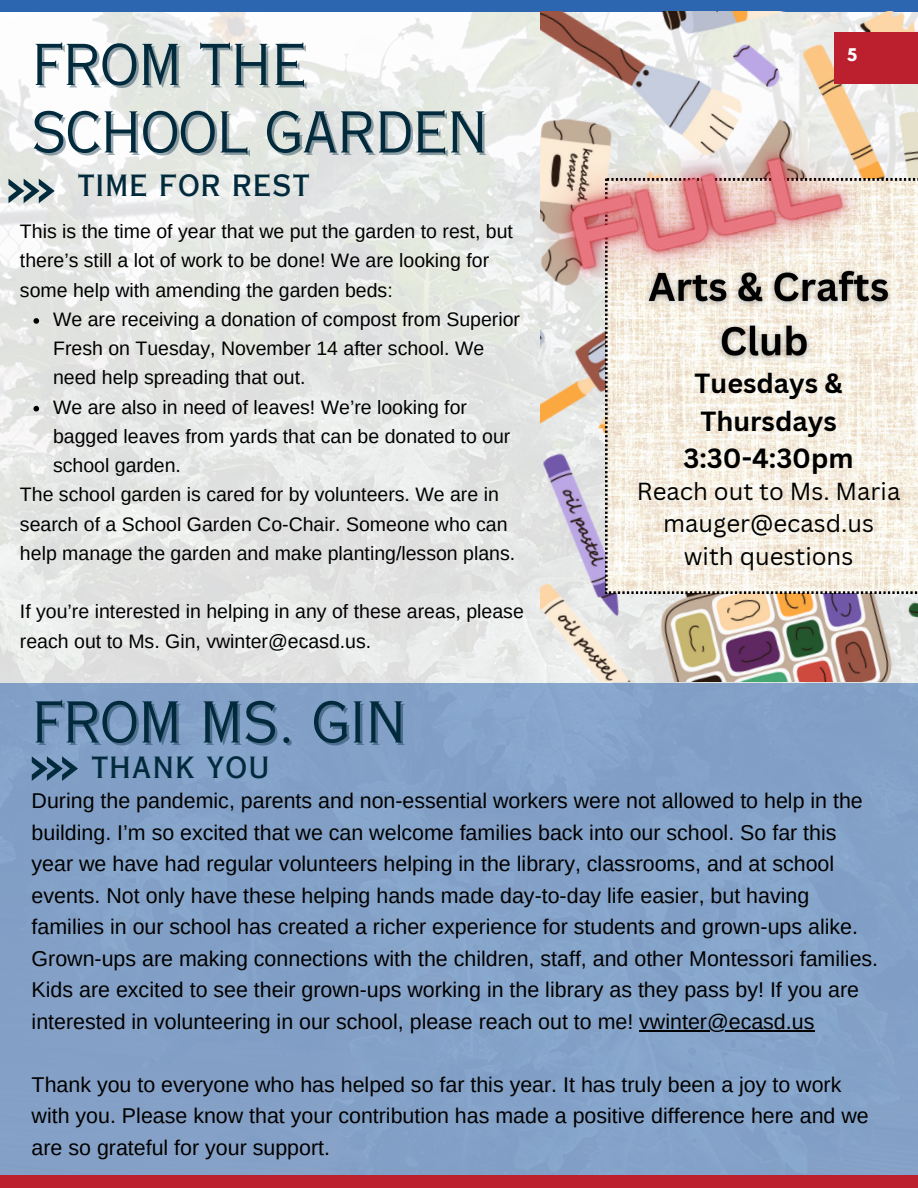
<style>
.page{position:relative;width:918px;height:1188px;background:#fff}
.page>*{position:absolute;margin:0;border:0;box-sizing:border-box;transform-origin:0 0}
.t1{font:56.4px/67.5px "Copperplate Gothic LT Pro 29 AB";color:#022a3d}
.t2{font:29.1px "Copperplate Gothic LT Pro 30 AB";letter-spacing:.05em;color:#022a3d}
.t3{font:700 27px/37.2px "Canva Sans";color:#000;text-align:center}
.t4{font:24px/32.7px "Canva Sans";color:#000;text-align:center}
.t5{font:21.45px/31.5px "Arimo";color:#000}
.t6{font:19.5px/29.2px "Arimo";color:#000}
.t7{font:700 15.45px "League Spartan";color:#fff}
</style>
<div class="page">
<img style="left:0;top:12px;width:918px;height:672px">
<div style="left:0;top:0;width:918px;height:12px;background:#2c65b0"></div>
<div style="left:0;top:684px;width:918px;height:504px;background:#84a1c7"></div>
<div style="left:0;top:1175px;width:918px;height:13px;background:#bc202f"></div>
<img style="left:541px;top:12px;width:377px;height:669px">
<svg style="left:8px;top:179px;width:46px;height:24px"></svg>
<svg style="left:32px;top:756px;width:46px;height:25px"></svg>
<svg style="left:605px;top:382px;width:313px;height:212px"></svg>
<svg style="left:33px;top:318px;width:6px;height:6px"></svg>
<svg style="left:33px;top:406px;width:6px;height:5px"></svg>
<hr style="left:639px;top:1030px;width:175px;height:1px;background:#000">
<img style="left:466px;top:32px;width:452px;height:350px">
<p class="t1" style="left:32px;top:38px;width:458px">FROM THE<br>SCHOOL GARDEN</p>
<p class="t2" style="left:78px;top:175px;width:233px">TIME FOR REST</p>
<p class="t6" style="left:20px;top:217px;width:495px">This is the time of year that we put the garden to rest, but there’s still a lot of work to be done! We are looking for some help with amending the garden beds:</p>
<p class="t6" style="left:53px;top:305px;width:469px">We are receiving a donation of compost from Superior<br>Fresh on Tuesday, November 14 after school. We need help spreading that out.</p>
<p class="t6" style="left:53px;top:392px;width:459px">We are also in need of leaves! We’re looking for bagged leaves from yards that can be donated to our school garden.</p>
<p class="t6" style="left:20px;top:480px;width:497px">The school garden is cared for by volunteers. We are in search of a School Garden Co-Chair. Someone who can help manage the garden and make planting/lesson plans.</p>
<p class="t6" style="left:20px;top:597px;width:505px">If you’re interested in helping in any of these areas, please reach out to Ms. Gin, vwinter@ecasd.us.</p>
<p class="t1" style="left:32px;top:696px;width:376px">FROM MS. GIN</p>
<p class="t2" style="left:92px;top:757px;width:179px">THANK YOU</p>
<p class="t7" style="left:847px;top:47px;width:11px">5</p>
<p class="t3" style="left:684px;top:364px;width:172px">Tuesdays &amp;<br>Thursdays<br>3:30-4:30pm</p>
<p class="t4" style="left:637px;top:474px;width:265px">Reach out to Ms. Maria mauger@ecasd.us with questions</p>
<p class="t5" style="left:32px;top:785px;width:848px">During the pandemic, parents and non-essential workers were not allowed to help in the building. I’m so excited that we can welcome families back into our school. So far this year we have had regular volunteers helping in the library, classrooms, and at school events. Not only have these helping hands made day-to-day life easier, but having families in our school has created a richer experience for students and grown-ups alike.<br>Grown-ups are making connections with the children, staff, and other Montessori families.<br>Kids are excited to see their grown-ups working in the library as they pass by! If you are interested in volunteering in our school, please reach out to me! vwinter@ecasd.us</p>
<p class="t5" style="left:32px;top:1069px;width:839px">Thank you to everyone who has helped so far this year. It has truly been a joy to work with you. Please know that your contribution has made a positive difference here and we are so grateful for your support.</p>
</div>
